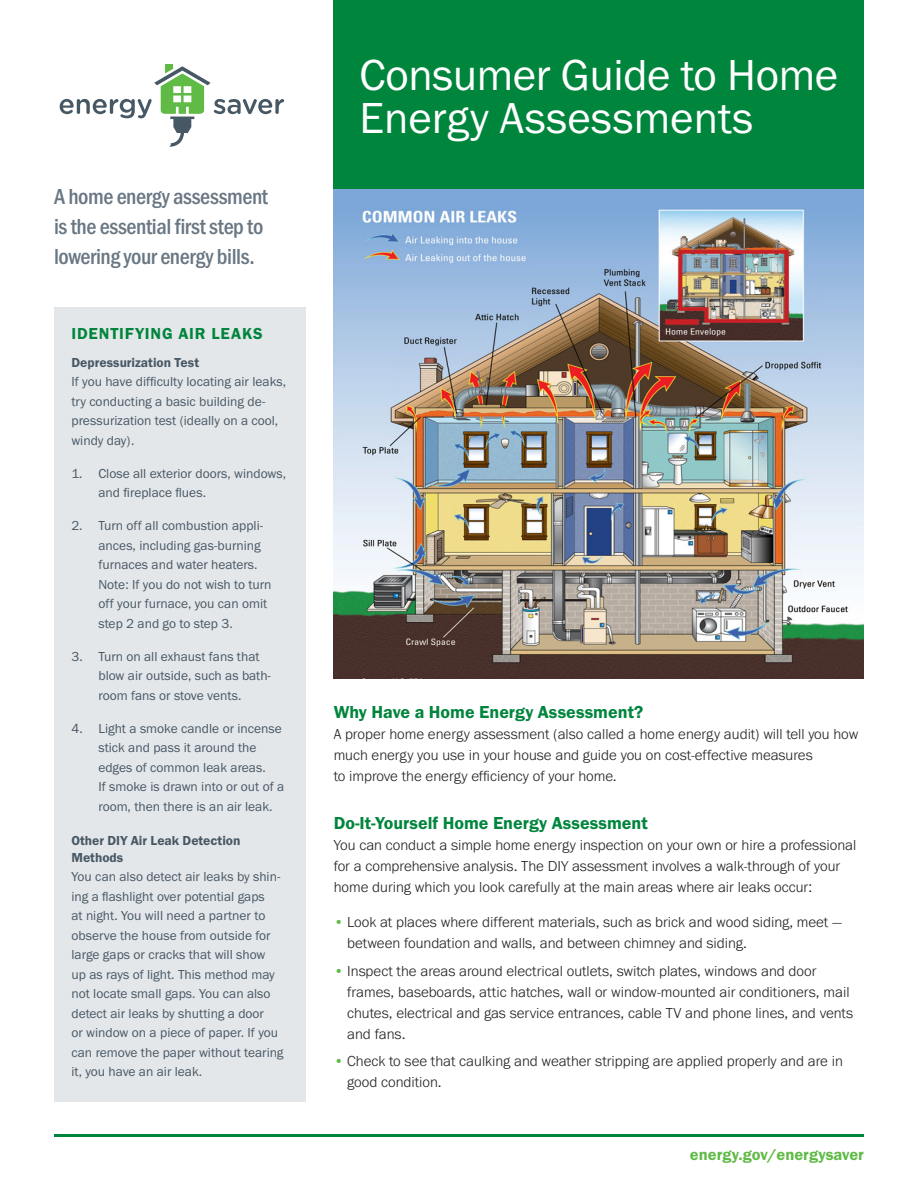
<style>
.page{position:relative;width:918px;height:1188px;background:#fff}
.page>*{position:absolute;margin:0;border:0;box-sizing:border-box;transform-origin:0 0}
.head{font:45px/43.5px "Franklin Gothic URW Boo";color:#fff}
.side_bar_text_2{font:500 22.5px/30px "Franklin Gothic URW Cond";letter-spacing:-.02em;color:#697783}
.subhead_B{font:18px "Franklin Gothic URW Dem";color:#00853d}
.t1{font:16.5px "Franklin Gothic URW Dem";color:#60bb46}
.box_head{font:16.5px "Franklin Gothic URW Dem";letter-spacing:.05em;color:#00853d}
.Body_text{font:300 15px/21px "Franklin Gothic URW";color:#231f20}
.box_text{font:13.5px/19.5px "Franklin Gothic URW Boo";color:#475865}
.box_subhead{font:13.5px/16.5px "Franklin Gothic URW Dem";color:#475865}
.s1{font-family:"Franklin Gothic URW Dem";font-weight:400;color:#60bb46}
</style>
<div class="page">
<div style="left:54px;top:307px;width:252px;height:795px;background:#e4e7ea"></div>
<img style="left:334px;top:189px;width:530px;height:489px">
<div style="left:334px;top:0;width:530px;height:189px;background:#00853d"></div>
<svg style="left:60px;top:64px;width:224px;height:83px"></svg>
<hr style="left:54px;top:1134px;width:810px;height:3px;background:#00853d">
<p class="side_bar_text_2" style="left:54px;top:180px;width:216px">A home energy assessment is the essential first step to lowering your energy bills.</p>
<p class="box_head" style="left:71px;top:323px;width:193px">IDENTIFYING AIR LEAKS</p>
<p class="box_subhead" style="left:71px;top:354px;width:129px">Depressurization Test</p>
<p class="box_text" style="left:71px;top:372px;width:216px">If you have difficulty locating air leaks, try conducting a basic building de&shy;pressurization test (ideally on a cool, windy day).</p>
<p class="box_text" style="left:98px;top:463px;width:189px;text-indent:-27px">1. Close all exterior doors, windows, and fireplace flues.</p>
<p class="box_text" style="left:98px;top:516px;width:175px;text-indent:-27px">2. Turn off all combustion appli&shy;ances, including gas-burning furnaces and water heaters.<br>Note: If you do not wish to turn off your furnace, you can omit step 2 and go to step 3.</p>
<p class="box_text" style="left:98px;top:646px;width:174px;text-indent:-27px">3. Turn on all exhaust fans that blow air outside, such as bath&shy;room fans or stove vents.</p>
<p class="box_text" style="left:98px;top:718px;width:187px;text-indent:-27px">4. Light a smoke candle or incense stick and pass it around the edges of common leak areas.<br>If smoke is drawn into or out of a room, then there is an air leak.</p>
<p class="box_subhead" style="left:71px;top:832px;width:171px">Other DIY Air Leak Detection<br>Methods</p>
<p class="box_text" style="left:71px;top:867px;width:214px">You can also detect air leaks by shin&shy;ing a flashlight over potential gaps<br>at night. You will need a partner to observe the house from outside for large gaps or cracks that will show<br>up as rays of light. This method may not locate small gaps. You can also detect air leaks by shutting a door<br>or window on a piece of paper. If you can remove the paper without tearing it, you have an air leak.</p>
<p class="head" style="left:360px;top:52px;width:480px">Consumer Guide to Home<br>Energy Assessments</p>
<p class="subhead_B" style="left:334px;top:701px;width:311px">Why Have a Home Energy Assessment?</p>
<p class="Body_text" style="left:334px;top:723px;width:526px">A proper home energy assessment (also called a home energy audit) will tell you how much energy you use in your house and guide you on cost-effective measures<br>to improve the energy efficiency of your home.</p>
<p class="subhead_B" style="left:334px;top:812px;width:316px">Do-It-Yourself Home Energy Assessment</p>
<p class="Body_text" style="left:334px;top:835px;width:524px">You can conduct a simple home energy inspection on your own or hire a professional for a comprehensive analysis. The DIY assessment involves a walk-through of your home during which you look carefully at the main areas where air leaks occur:</p>
<p class="Body_text" style="left:347px;top:911px;width:497px;text-indent:-14px"><span class="s1">•</span> Look at places where different materials, such as brick and wood siding, meet — between foundation and walls, and between chimney and siding.</p>
<p class="Body_text" style="left:347px;top:960px;width:507px;text-indent:-14px"><span class="s1">•</span> Inspect the areas around electrical outlets, switch plates, windows and door frames, baseboards, attic hatches, wall or window-mounted air conditioners, mail chutes, electrical and gas service entrances, cable TV and phone lines, and vents and fans.</p>
<p class="Body_text" style="left:347px;top:1051px;width:497px;text-indent:-14px"><span class="s1">•</span> Check to see that caulking and weather stripping are applied properly and are in good condition.</p>
<p class="t1" style="left:690px;top:1144px;width:176px">energy.gov/energysaver</p>
</div>
